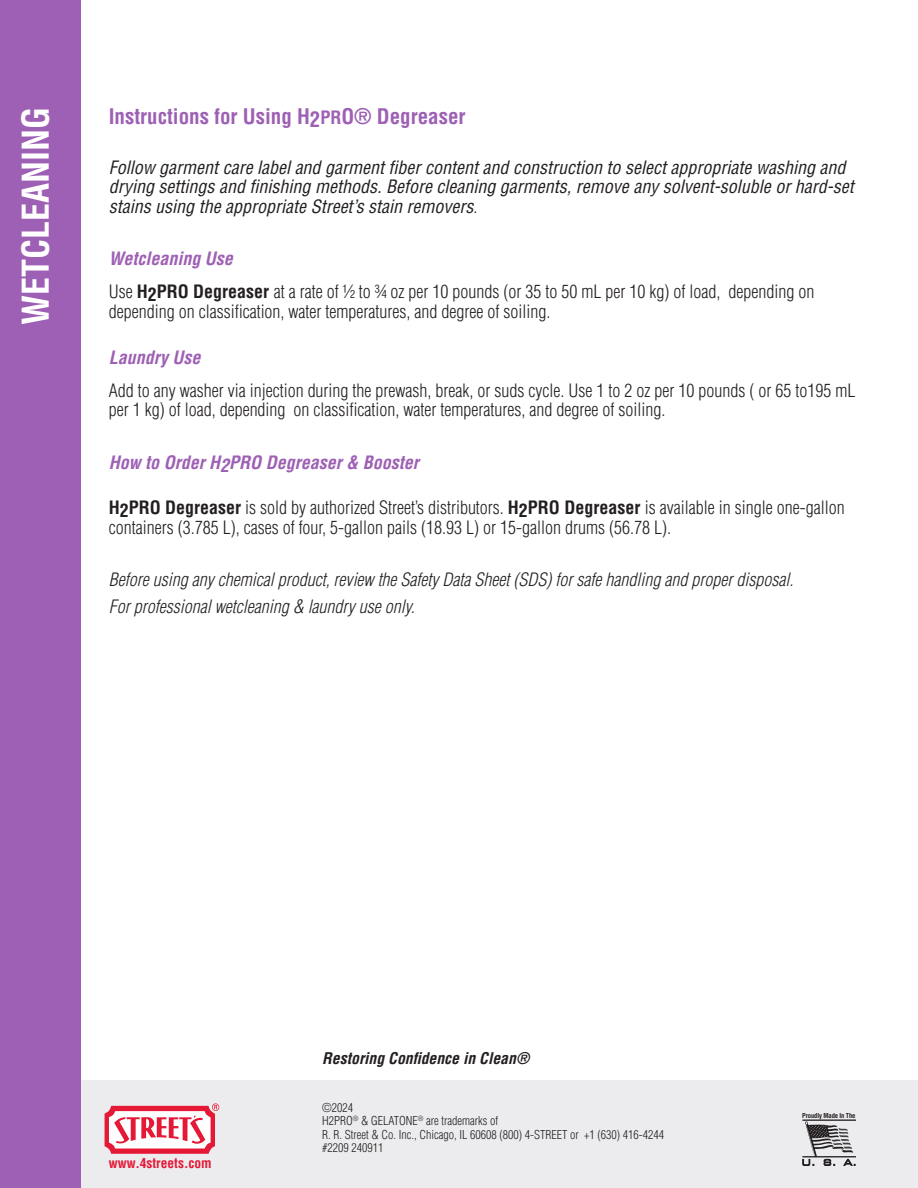
<style>
.page{position:relative;width:918px;height:1188px;background:#fff}
.page>*{position:absolute;margin:0;border:0;box-sizing:border-box;transform-origin:0 0}
.t1{font:700 condensed 36px "Helvetica LT Std";color:#fff}
.page_2_header{font:700 condensed 21px "Helvetica LT Std";color:#9e60b4}
.subhead{font:300 condensed 18px/19.5px "Helvetica LT Std";color:#231f20}
.t2{font:italic condensed 18px/19.5px "Helvetica LT Std";color:#231f20}
.Note_style{font:italic 300 condensed 18px "Helvetica LT Std";color:#231f20}
.subhead-2{font:italic 700 condensed 18px "Helvetica LT Std";color:#9e60b4}
.t3{font:italic 700 condensed 15.75px "Helvetica LT Std";color:#231f20}
.t4{font:700 condensed 13.5px "Helvetica LT Std";color:#e51836}
.copyright_box{font:300 condensed 12px/13.5px "Helvetica LT Std";color:#231f20}
.t5{font:700 condensed 6.6px "Helvetica LT Std";letter-spacing:-.02em;color:#231f20}
.s1{font-size:18px}
.s2{font-weight:300;font-style:normal}
.s3{font-weight:700}
</style>
<div class="page">
<div style="left:0;top:1080px;width:918px;height:108px;background:#ececee"></div>
<div style="left:0;top:0;width:81px;height:1188px;background:#9e60b4"></div>
<svg style="left:105px;top:1103px;width:114px;height:51px;background:#f19aa7"></svg>
<hr style="left:802px;top:1119px;width:54px;height:2px;background:#231f20">
<svg style="left:802px;top:1121px;width:54px;height:45px"></svg>
<p class="t1" style="left:13px;top:325px;width:220px;rotate:-90deg">WETCLEANING</p>
<p class="page_2_header" style="left:109px;top:103px;width:358px">Instructions for Using H2<span class="s1">PR</span>O® Degreaser</p>
<p class="t2" style="left:109px;top:158px;width:747px">Follow garment care label and garment fiber content and construction to select appropriate washing and drying settings and finishing methods. Before cleaning garments, remove any solvent-soluble or hard-set stains using the appropriate Street’s stain removers<span class="s2">.</span></p>
<p class="subhead-2" style="left:109px;top:248px;width:126px">Wetcleaning Use</p>
<p class="subhead" style="left:109px;top:282px;width:707px">Use <span class="s3">H2</span><span class="s3">PR</span><span class="s3">O Degreaser</span> at a rate of ½ to ¾ oz per 10 pounds (or 35 to 50 mL per 10 kg) of load, depending on depending on classification, water temperatures, and degree of soiling.</p>
<p class="subhead-2" style="left:109px;top:346px;width:93px">Laundry Use</p>
<p class="subhead" style="left:109px;top:380px;width:748px">Add to any washer via injection during the prewash, break, or suds cycle. Use 1 to 2 oz per 10 pounds ( or 65 to195 mL per 1 kg) of load, depending on classification, water temperatures, and degree of soiling.</p>
<p class="subhead-2" style="left:109px;top:451px;width:311px">How to Order H2PRO Degreaser &amp; Booster</p>
<p class="subhead" style="left:109px;top:498px;width:738px"><span class="s3">H2</span><span class="s3">PR</span><span class="s3">O Degreaser</span> is sold by authorized Street’s distributors. <span class="s3">H2</span><span class="s3">PR</span><span class="s3">O Degreaser</span> is available in single one-gallon containers (3.785 L), cases of four, 5-gallon pails (18.93 L) or 15-gallon drums (56.78 L).</p>
<p class="Note_style" style="left:109px;top:569px;width:686px">Before using any chemical product, review the Safety Data Sheet (SDS) for safe handling and proper disposal.</p>
<p class="Note_style" style="left:109px;top:595px;width:308px">For professional wetcleaning &amp; laundry use only.</p>
<p class="t4" style="left:109px;top:1154px;width:104px">www.4streets.com</p>
<p class="t3" style="left:322px;top:1049px;width:208px">Restoring Confidence in Clean®</p>
<p class="copyright_box" style="left:322px;top:1100px;width:343px">©2024<br>H2PRO<sup>®</sup> &amp; GELATONE<sup>®</sup> are trademarks of<br>R. R. Street &amp; Co. Inc., Chicago, IL 60608 (800) 4-STREET or +1 (630) 416-4244 #2209 240911</p>
<p class="t5" style="left:802px;top:1111px;width:55px">Proudly Made In The</p>
</div>
